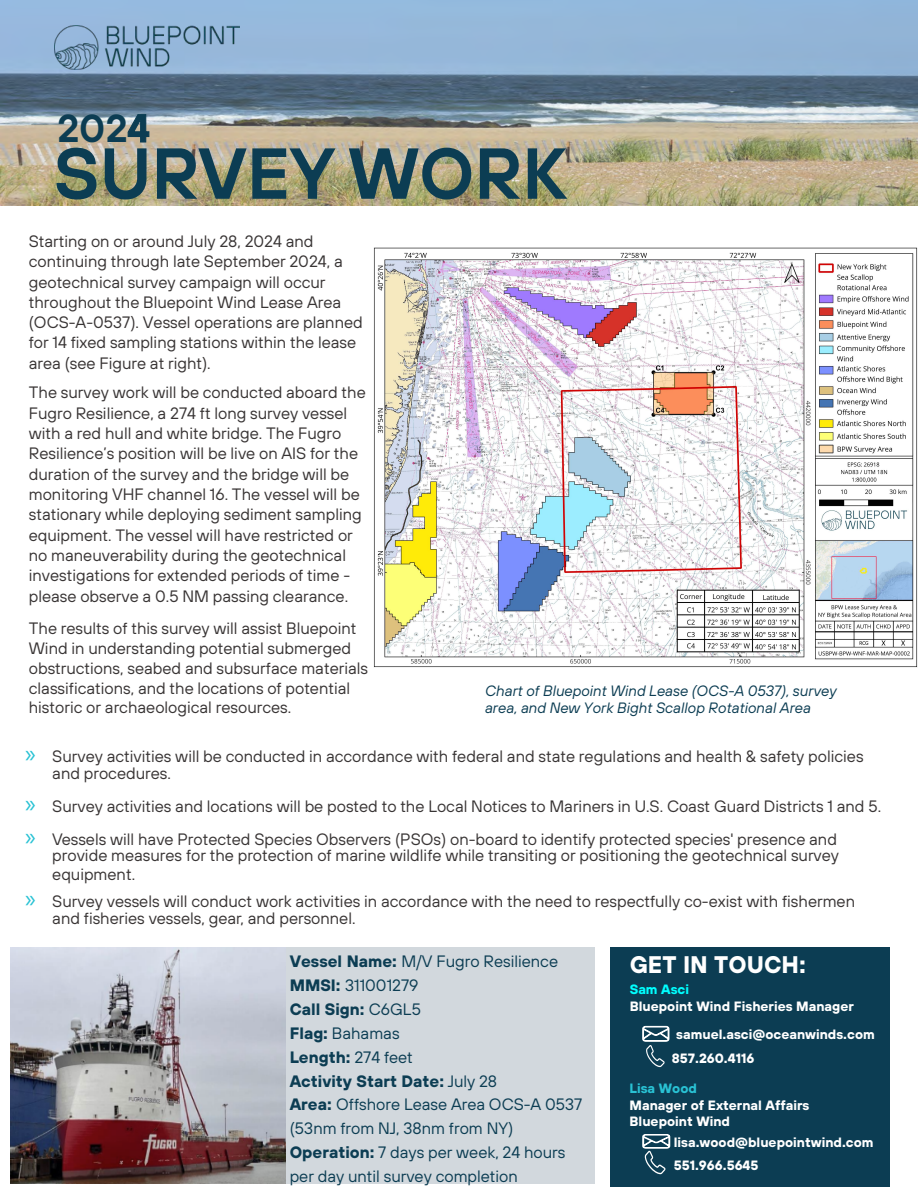
<style>
.page{position:relative;width:918px;height:1188px;background:#fff}
.page>*{position:absolute;margin:0;border:0;box-sizing:border-box;transform-origin:0 0}
.t1{font:600 72px "TT Hoves";color:#0c3d53}
.t2{font:600 39px "TT Hoves";color:#0c3d53}
.t3{font:700 24px "TT Hoves";color:#fff}
.t4{font:16.5px/20.4px "TT Hoves";color:#393535}
.t5{font:16.5px/23.9px "TT Hoves";color:#0c3d53}
.t6{font:italic 15px/16.5px "TT Hoves";color:#0c3d53}
.t7{font:700 13.5px/24px "TT Hoves";color:#fff}
.t8{font:700 13.5px "TT Hoves";color:#29c2d4}
.t9{font:700 13.5px "TT Hoves";color:#0ff}
.s1{font-family:"Myriad Pro";font-size:25.5px;color:#29c2d4}
.s2{font-weight:700}
</style>
<div class="page">
<div style="left:274px;top:947px;width:321px;height:237px;background:#d2d8dd"></div>
<div style="left:610px;top:947px;width:280px;height:239px;background:#0c3d53"></div>
<img style="left:373px;top:247px;width:545px;height:421px">
<img style="left:0;top:0;width:918px;height:205px">
<img style="left:54px;top:25px;width:185px;height:45px">
<svg style="left:642px;top:1026px;width:28px;height:41px"></svg>
<svg style="left:642px;top:1134px;width:29px;height:40px"></svg>
<img style="left:10px;top:948px;width:275px;height:235px">
<h2 class="t2" style="left:57px;top:103px;width:94px">2024</h2>
<h1 class="t1" style="left:54px;top:126px;width:513px">SURVEY WORK</h1>
<p class="t4" style="left:29px;top:231px;width:336px">Starting on or around July 28, 2024 and continuing through late September 2024, a geotechnical survey campaign will occur throughout the Bluepoint Wind Lease Area (OCS-A-0537). Vessel operations are planned for 14 fixed sampling stations within the lease area (see Figure at right).</p>
<p class="t4" style="left:29px;top:382px;width:339px">The survey work will be conducted aboard the Fugro Resilience, a 274 ft long survey vessel with a red hull and white bridge. The Fugro Resilience’s position will be live on AIS for the duration of the survey and the bridge will be monitoring VHF channel 16. The vessel will be stationary while deploying sediment sampling equipment. The vessel will have restricted or no maneuverability during the geotechnical investigations for extended periods of time - please observe a 0.5 NM passing clearance.</p>
<p class="t4" style="left:29px;top:618px;width:341px;line-height:19.8px">The results of this survey will assist Bluepoint Wind in understanding potential submerged obstructions, seabed and subsurface materials classifications, and the locations of potential historic or archaeological resources.</p>
<p class="t6" style="left:484px;top:682px;width:353px">Chart of Bluepoint Wind Lease (OCS-A 0537), survey area, and New York Bight Scallop Rotational Area</p>
<p class="t4" style="left:52px;top:748px;width:813px;line-height:16.5px;text-indent:-27px"><span class="s1">»</span> Survey activities will be conducted in accordance with federal and state regulations and health &amp; safety policies and procedures.</p>
<p class="t4" style="left:25px;top:789px;width:857px;line-height:33.3px"><span class="s1">»</span> Survey activities and locations will be posted to the Local Notices to Mariners in U.S. Coast Guard Districts 1 and 5. <span class="s1">»</span> Vessels will have Protected Species Observers (PSOs) on-board to identify protected species' presence and</p>
<p class="t4" style="left:52px;top:846px;width:788px;line-height:19px">provide measures for the protection of marine wildlife while transiting or positioning the geotechnical survey equipment.</p>
<p class="t4" style="left:52px;top:893px;width:804px;line-height:17.1px;text-indent:-27px"><span class="s1">»</span> Survey vessels will conduct work activities in accordance with the need to respectfully co-exist with fishermen and fisheries vessels, gear, and personnel.</p>
<p class="t5" style="left:290px;top:949px;width:294px"><span class="s2">Vessel Name:</span> M/V Fugro Resilience<br><span class="s2">MMSI:</span> 311001279<br><span class="s2">Call Sign:</span> C6GL5<br><span class="s2">Flag:</span> Bahamas<br><span class="s2">Length:</span> 274 feet<br><span class="s2">Activity Start Date:</span> July 28<br><span class="s2">Area:</span> Offshore Lease Area OCS-A 0537 (53nm from NJ, 38nm from NY)<br><span class="s2">Operation:</span> 7 days per week, 24 hours per day until survey completion</p>
<h3 class="t3" style="left:630px;top:948px;width:178px">GET IN TOUCH:</h3>
<p class="t9" style="left:630px;top:980px;width:61px">Sam Asci</p>
<p class="t7" style="left:630px;top:993px;width:226px">Bluepoint Wind Fisheries Manager</p>
<p class="t7" style="left:672px;top:1022px;width:204px;text-indent:4px">samuel.asci@oceanwinds.com<br>857.260.4116</p>
<p class="t8" style="left:630px;top:1080px;width:69px">Lisa Wood</p>
<p class="t7" style="left:630px;top:1096px;width:182px;line-height:16.2px">Manager of External Affairs<br>Bluepoint Wind</p>
<p class="t7" style="left:674px;top:1131px;width:201px;line-height:22.6px">lisa.wood@bluepointwind.com<br>551.966.5645</p>
</div>
